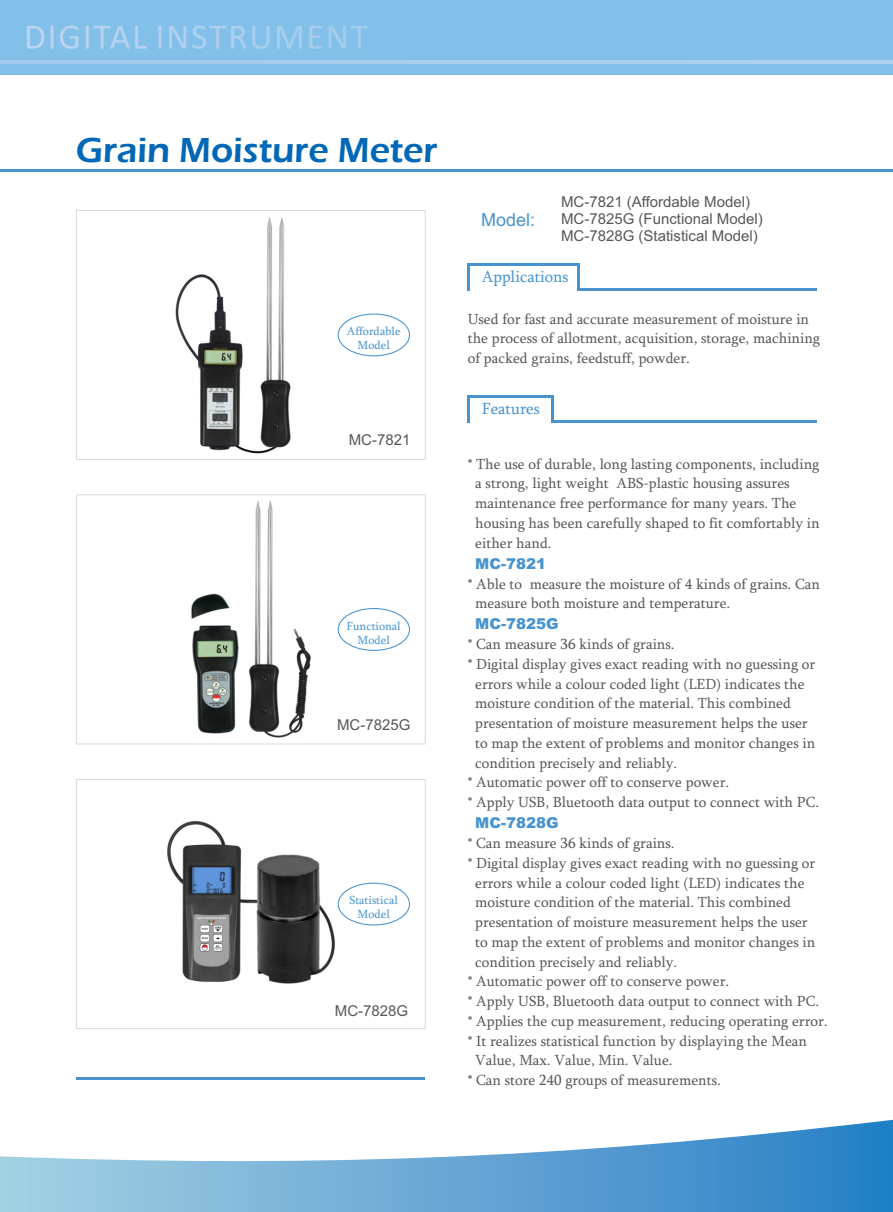
<style>
.page{position:relative;width:893px;height:1212px;background:#fff}
.page>*{position:absolute;margin:0;border:0;box-sizing:border-box;transform-origin:0 0}
.t1{font:600 36px "Eras ITC";color:#0068b7}
.t2{font:18px "Arial";color:#4693d0}
.t3{font:16.5px "Sylfaen";color:#4693d0}
.t4{font:15px/19.8px "Sylfaen";color:#595857}
.t5{font:15px/16.8px "Arial";color:#595857}
.t6{font:900 15px "Arial";color:#4693d0}
.t7{font:12px/14.2px "Sylfaen";color:#4693d0;text-align:center}
</style>
<div class="page">
<svg style="left:0;top:1120px;width:893px;height:92px"></svg>
<hr style="left:0;top:169px;width:893px;height:2px;background:#4693d0">
<hr style="left:554px;top:421px;width:262px;height:2px;background:#4693d0">
<hr style="left:468px;top:395px;width:86px;height:2px;background:#4693d0">
<hr style="left:551px;top:395px;width:3px;height:28px;background:#4693d0">
<hr style="left:468px;top:395px;width:2px;height:28px;background:#4693d0">
<hr style="left:578px;top:289px;width:238px;height:2px;background:#4693d0">
<hr style="left:468px;top:263px;width:112px;height:2px;background:#4693d0">
<hr style="left:578px;top:263px;width:2px;height:28px;background:#4693d0">
<hr style="left:468px;top:263px;width:2px;height:28px;background:#4693d0">
<hr style="left:77px;top:1077px;width:348px;height:2px;background:#4693d0">
<img style="left:167px;top:821px;width:185px;height:163px">
<div style="left:76px;top:779px;width:350px;height:250px;border:1px solid #dcdddd"></div>
<img style="left:191px;top:500px;width:175px;height:238px">
<div style="left:76px;top:494px;width:350px;height:250px;border:1px solid #dcdddd"></div>
<div style="left:338px;top:608px;width:72px;height:43px;border:1px solid #4693d0;border-radius:50%"></div>
<img style="left:175px;top:217px;width:183px;height:237px">
<div style="left:76px;top:210px;width:350px;height:250px;border:1px solid #dcdddd"></div>
<div style="left:338px;top:313px;width:72px;height:43px;border:1px solid #4693d0;border-radius:50%"></div>
<div style="left:338px;top:883px;width:72px;height:42px;border:1px solid #4693d0;border-radius:50%"></div>
<div style="left:0;top:0;width:893px;height:74px;background:#82c0ea"></div>
<hr style="left:0;top:60px;width:893px;height:3px;background:#a8cded">
<svg style="left:27px;top:26px;width:103px;height:23px"></svg>
<h1 class="t1" style="left:76px;top:137px;width:363px">Grain Moisture Meter</h1>
<p class="t7" style="left:347px;top:325px;width:55px">Affordable<br>Model</p>
<p class="t5" style="left:349px;top:433px;width:63px">MC-7821</p>
<p class="t7" style="left:347px;top:620px;width:56px">Functional<br>Model</p>
<p class="t5" style="left:337px;top:717px;width:75px">MC-7825G</p>
<p class="t7" style="left:350px;top:894px;width:50px">Statistical<br>Model</p>
<p class="t5" style="left:335px;top:1004px;width:75px">MC-7828G</p>
<p class="t2" style="left:481px;top:213px;width:56px">Model:</p>
<p class="t5" style="left:561px;top:195px;width:203px">MC-7821 (Affordable Model)<br>MC-7825G (Functional Model)<br>MC-7828G (Statistical Model)</p>
<p class="t3" style="left:482px;top:270px;width:88px">Applications</p>
<p class="t4" style="left:468px;top:310px;width:354px">Used for fast and accurate measurement of moisture in the process of allotment, acquisition, storage, machining of packed grains, feedstuff, powder.</p>
<p class="t3" style="left:482px;top:402px;width:59px">Features</p>
<p class="t4" style="left:475px;top:455px;width:346px;text-indent:-8px">* The use of durable, long lasting components, including a strong, light weight ABS-plastic housing assures maintenance free performance for many years. The housing has been carefully shaped to fit comfortably in either hand.</p>
<p class="t6" style="left:475px;top:558px;width:72px">MC-7821</p>
<p class="t4" style="left:475px;top:575px;width:346px;text-indent:-8px">* Able to measure the moisture of 4 kinds of grains. Can measure both moisture and temperature.</p>
<p class="t6" style="left:475px;top:619px;width:85px">MC-7825G</p>
<p class="t4" style="left:468px;top:636px;width:208px">* Can measure 36 kinds of grains.</p>
<p class="t4" style="left:468px;top:656px;width:349px">* Digital display gives exact reading with no guessing or</p>
<p class="t4" style="left:475px;top:675px;width:331px">errors while a colour coded light (LED) indicates the</p>
<p class="t4" style="left:475px;top:695px;width:317px">moisture condition of the material. This combined</p>
<p class="t4" style="left:475px;top:715px;width:334px">presentation of moisture measurement helps the user</p>
<p class="t4" style="left:475px;top:735px;width:341px">to map the extent of problems and monitor changes in</p>
<p class="t4" style="left:475px;top:754px;width:203px">condition precisely and reliably.</p>
<p class="t4" style="left:468px;top:774px;width:263px">* Automatic power off to conserve power.</p>
<p class="t4" style="left:468px;top:794px;width:353px">* Apply USB, Bluetooth data output to connect with PC.</p>
<p class="t6" style="left:475px;top:817px;width:85px">MC-7828G</p>
<p class="t4" style="left:468px;top:835px;width:208px">* Can measure 36 kinds of grains.</p>
<p class="t4" style="left:468px;top:854px;width:349px">* Digital display gives exact reading with no guessing or</p>
<p class="t4" style="left:475px;top:874px;width:331px">errors while a colour coded light (LED) indicates the</p>
<p class="t4" style="left:475px;top:894px;width:317px">moisture condition of the material. This combined</p>
<p class="t4" style="left:475px;top:914px;width:334px">presentation of moisture measurement helps the user</p>
<p class="t4" style="left:475px;top:933px;width:341px">to map the extent of problems and monitor changes in</p>
<p class="t4" style="left:475px;top:953px;width:203px">condition precisely and reliably.</p>
<p class="t4" style="left:468px;top:973px;width:263px">* Automatic power off to conserve power.</p>
<p class="t4" style="left:468px;top:993px;width:353px">* Apply USB, Bluetooth data output to connect with PC.</p>
<p class="t4" style="left:468px;top:1012px;width:361px">* Applies the cup measurement, reducing operating error.</p>
<p class="t4" style="left:468px;top:1032px;width:341px">* It realizes statistical function by displaying the Mean</p>
<p class="t4" style="left:475px;top:1052px;width:199px">Value, Max. Value, Min. Value.</p>
<p class="t4" style="left:468px;top:1072px;width:255px">* Can store 240 groups of measurements.</p>
</div>
